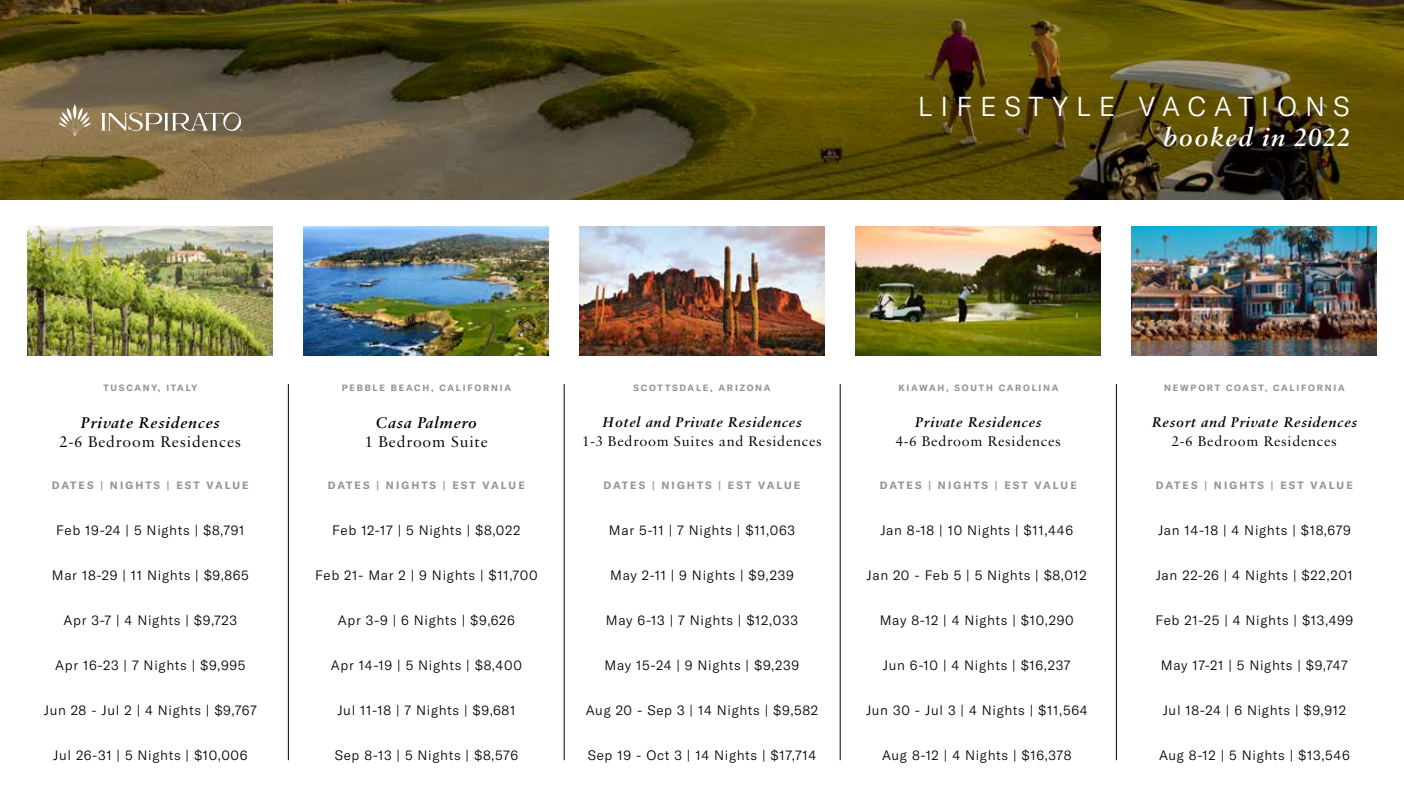
<style>
.page{position:relative;width:1404px;height:810px;background:#fff}
.page>*{position:absolute;margin:0;border:0;box-sizing:border-box;transform-origin:0 0}
.t1{font:300 27px "GT America";letter-spacing:.3em;color:#fff}
.t2{font:italic 600 27px "Sabon MT Pro";letter-spacing:.05em;color:#fff}
.t3{font:16.5px "Sabon MT Pro";letter-spacing:.05em;color:#000}
.t4{font:italic 600 16.5px "Sabon MT Pro";letter-spacing:.05em;color:#000}
.t5{font:15px "Sabon MT Pro";letter-spacing:.05em;color:#000}
.t6{font:italic 600 15px "Sabon MT Pro";letter-spacing:.05em;color:#000}
.t7{font:300 13.5px "GT America";letter-spacing:.05em;color:#000}
.t8{font:700 10.5px "GT America";letter-spacing:.2em;color:#939598}
.t9{font:700 9px "GT America";letter-spacing:.2em;color:#939598}
</style>
<div class="page">
<img style="left:28px;top:227px;width:245px;height:129px">
<img style="left:304px;top:227px;width:245px;height:129px">
<img style="left:580px;top:227px;width:245px;height:129px">
<img style="left:856px;top:227px;width:245px;height:129px">
<img style="left:1132px;top:227px;width:245px;height:129px">
<svg style="left:0;top:0;width:1404px;height:200px;background:#5a4f18"></svg>
<svg style="left:59px;top:104px;width:32px;height:32px"></svg>
<svg style="left:101px;top:111px;width:142px;height:21px;background:#988b74"></svg>
<hr style="left:288px;top:384px;width:1px;height:376px;background:#000">
<hr style="left:564px;top:384px;width:1px;height:376px;background:#000">
<hr style="left:840px;top:384px;width:1px;height:376px;background:#000">
<hr style="left:1116px;top:384px;width:1px;height:376px;background:#000">
<h1 class="t1" style="left:918px;top:91px;width:434px">LIFESTYLE VACATIONS</h1>
<h1 class="t2" style="left:1163px;top:121px;width:188px">booked in 2022</h1>
<p class="t9" style="left:103px;top:382px;width:95px">TUSCANY, ITALY</p>
<p class="t9" style="left:342px;top:382px;width:171px">PEBBLE BEACH, CALIFORNIA</p>
<p class="t9" style="left:633px;top:382px;width:139px">SCOTTSDALE, ARIZONA</p>
<p class="t9" style="left:898px;top:382px;width:162px">KIAWAH, SOUTH CAROLINA</p>
<p class="t9" style="left:1164px;top:382px;width:182px">NEWPORT COAST, CALIFORNIA</p>
<p class="t4" style="left:81px;top:413px;width:140px">Private Residences</p>
<p class="t3" style="left:60px;top:432px;width:183px">2-6 Bedroom Residences</p>
<p class="t4" style="left:376px;top:413px;width:103px">Casa Palmero</p>
<p class="t3" style="left:365px;top:432px;width:124px">1 Bedroom Suite</p>
<p class="t6" style="left:602px;top:413px;width:201px">Hotel and Private Residences</p>
<p class="t5" style="left:582px;top:432px;width:241px">1-3 Bedroom Suites and Residences</p>
<p class="t6" style="left:915px;top:413px;width:128px">Private Residences</p>
<p class="t5" style="left:896px;top:432px;width:167px">4-6 Bedroom Residences</p>
<p class="t6" style="left:1152px;top:413px;width:207px">Resort and Private Residences</p>
<p class="t5" style="left:1172px;top:432px;width:167px">2-6 Bedroom Residences</p>
<p class="t8" style="left:52px;top:479px;width:198px">DATES | NIGHTS | EST VALUE</p>
<p class="t8" style="left:328px;top:479px;width:198px">DATES | NIGHTS | EST VALUE</p>
<p class="t8" style="left:604px;top:479px;width:198px">DATES | NIGHTS | EST VALUE</p>
<p class="t8" style="left:880px;top:479px;width:198px">DATES | NIGHTS | EST VALUE</p>
<p class="t8" style="left:1156px;top:479px;width:198px">DATES | NIGHTS | EST VALUE</p>
<p class="t7" style="left:56px;top:523px;width:190px">Feb 19-24 | 5 Nights | $8,791</p>
<p class="t7" style="left:52px;top:568px;width:199px">Mar 18-29 | 11 Nights | $9,865</p>
<p class="t7" style="left:64px;top:613px;width:175px">Apr 3-7 | 4 Nights | $9,723</p>
<p class="t7" style="left:55px;top:658px;width:192px">Apr 16-23 | 7 Nights | $9,995</p>
<p class="t7" style="left:44px;top:703px;width:215px">Jun 28 - Jul 2 | 4 Nights | $9,767</p>
<p class="t7" style="left:53px;top:748px;width:196px">Jul 26-31 | 5 Nights | $10,006</p>
<p class="t7" style="left:332px;top:523px;width:190px">Feb 12-17 | 5 Nights | $8,022</p>
<p class="t7" style="left:315px;top:568px;width:224px">Feb 21- Mar 2 | 9 Nights | $11,700</p>
<p class="t7" style="left:338px;top:613px;width:178px">Apr 3-9 | 6 Nights | $9,626</p>
<p class="t7" style="left:331px;top:658px;width:193px">Apr 14-19 | 5 Nights | $8,400</p>
<p class="t7" style="left:337px;top:703px;width:180px">Jul 11-18 | 7 Nights | $9,681</p>
<p class="t7" style="left:335px;top:748px;width:185px">Sep 8-13 | 5 Nights | $8,576</p>
<p class="t7" style="left:609px;top:522px;width:188px">Mar 5-11 | 7 Nights | $11,063</p>
<p class="t7" style="left:610px;top:567px;width:185px">May 2-11 | 9 Nights | $9,239</p>
<p class="t7" style="left:606px;top:612px;width:194px">May 6-13 | 7 Nights | $12,033</p>
<p class="t7" style="left:605px;top:657px;width:196px">May 15-24 | 9 Nights | $9,239</p>
<p class="t7" style="left:586px;top:702px;width:234px">Aug 20 - Sep 3 | 14 Nights | $9,582</p>
<p class="t7" style="left:588px;top:747px;width:230px">Sep 19 - Oct 3 | 14 Nights | $17,714</p>
<p class="t7" style="left:880px;top:523px;width:194px">Jan 8-18 | 10 Nights | $11,446</p>
<p class="t7" style="left:867px;top:568px;width:222px">Jan 20 - Feb 5 | 5 Nights | $8,012</p>
<p class="t7" style="left:880px;top:613px;width:196px">May 8-12 | 4 Nights | $10,290</p>
<p class="t7" style="left:883px;top:658px;width:189px">Jun 6-10 | 4 Nights | $16,237</p>
<p class="t7" style="left:866px;top:703px;width:223px">Jun 30 - Jul 3 | 4 Nights | $11,564</p>
<p class="t7" style="left:882px;top:748px;width:191px">Aug 8-12 | 4 Nights | $16,378</p>
<p class="t7" style="left:1158px;top:522px;width:194px">Jan 14-18 | 4 Nights | $18,679</p>
<p class="t7" style="left:1156px;top:567px;width:199px">Jan 22-26 | 4 Nights | $22,201</p>
<p class="t7" style="left:1155px;top:612px;width:200px">Feb 21-25 | 4 Nights | $13,499</p>
<p class="t7" style="left:1161px;top:657px;width:188px">May 17-21 | 5 Nights | $9,747</p>
<p class="t7" style="left:1163px;top:702px;width:185px">Jul 18-24 | 6 Nights | $9,912</p>
<p class="t7" style="left:1159px;top:747px;width:192px">Aug 8-12 | 5 Nights | $13,546</p>
</div>
